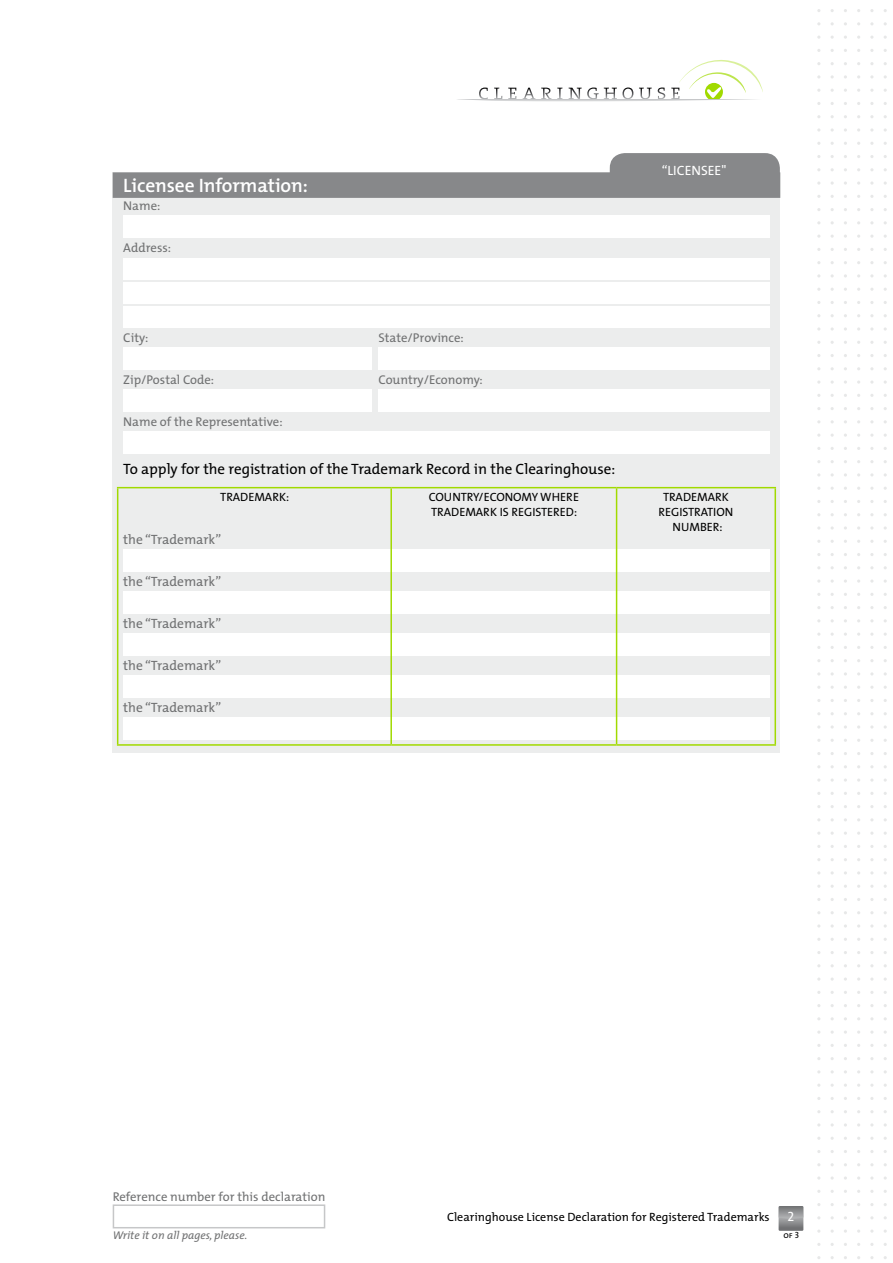
<style>
.page{position:relative;width:893px;height:1263px;background:#fff}
.page>*{position:absolute;margin:0;border:0;box-sizing:border-box;transform-origin:0 0}
.t1{font:600 19.5px "The Mix";letter-spacing:-.005em;color:#fff}
.t2{font:15px "The Mix";color:#000}
.t3{font:13.5px "The Mix";color:#707172}
.t4{font:13.5px "The Mix";color:#fff}
.t5{font:13.5px "The Sans Caps";color:#fff}
.t6{font:12.75px "The Mix";color:#707172}
.t7{font:12px/15px "The Mix";color:#000}
.t8{font:italic 11.25px "The Mix";color:#707172}
.t9{font:9px "The Sans Caps";color:#000}
</style>
<div class="page">
<div style="left:112px;top:172px;width:668px;height:581px;background:#eceded"></div>
<div style="left:113px;top:172px;width:667px;height:26px;background:#87888a"></div>
<div style="left:123px;top:215px;width:647px;height:22px;background:#fff"></div>
<div style="left:123px;top:258px;width:647px;height:21px;background:#fff"></div>
<div style="left:123px;top:282px;width:647px;height:21px;background:#fff"></div>
<div style="left:123px;top:306px;width:647px;height:21px;background:#fff"></div>
<div style="left:123px;top:347px;width:248px;height:22px;background:#fff"></div>
<div style="left:378px;top:347px;width:392px;height:22px;background:#fff"></div>
<div style="left:123px;top:389px;width:248px;height:22px;background:#fff"></div>
<div style="left:378px;top:389px;width:392px;height:22px;background:#fff"></div>
<div style="left:123px;top:431px;width:647px;height:22px;background:#fff"></div>
<div style="left:123px;top:549px;width:647px;height:23px;background:#fff"></div>
<div style="left:123px;top:591px;width:647px;height:23px;background:#fff"></div>
<div style="left:123px;top:633px;width:647px;height:23px;background:#fff"></div>
<div style="left:123px;top:675px;width:647px;height:23px;background:#fff"></div>
<div style="left:123px;top:717px;width:647px;height:23px;background:#fff"></div>
<svg style="left:610px;top:153px;width:170px;height:19px;background:#8a8b8d"></svg>
<hr style="left:117px;top:487px;width:274px;height:1px;background:#a1da00">
<hr style="left:117px;top:488px;width:1px;height:256px;background:#a1da00">
<hr style="left:391px;top:487px;width:226px;height:1px;background:#a1da00">
<hr style="left:390px;top:488px;width:2px;height:256px;background:#a1da00">
<hr style="left:617px;top:487px;width:159px;height:1px;background:#a1da00">
<hr style="left:616px;top:488px;width:1px;height:256px;background:#a1da00">
<hr style="left:774px;top:488px;width:2px;height:256px;background:#a1da00">
<hr style="left:117px;top:744px;width:274px;height:2px;background:#a1da00">
<hr style="left:391px;top:744px;width:226px;height:2px;background:#a1da00">
<hr style="left:617px;top:744px;width:159px;height:2px;background:#a1da00">
<svg style="left:457px;top:60px;width:306px;height:42px"></svg>
<svg style="left:779px;top:1206px;width:24px;height:25px"></svg>
<div style="left:113px;top:1204px;width:212px;height:24px;background:#fff;border:2px solid #c6c7c8"></div>
<h1 class="t1" style="left:123px;top:169px;width:186px">Licensee Information:</h1>
<p class="t6" style="left:123px;top:195px;width:39px">Name:</p>
<p class="t6" style="left:123px;top:237px;width:49px">Address:</p>
<p class="t6" style="left:123px;top:327px;width:26px">City:</p>
<p class="t6" style="left:378px;top:327px;width:87px">State/Province:</p>
<p class="t6" style="left:123px;top:369px;width:92px">Zip/Postal Code:</p>
<p class="t6" style="left:378px;top:369px;width:106px">Country/Economy:</p>
<p class="t6" style="left:123px;top:411px;width:161px">Name of the Representative:</p>
<p class="t2" style="left:123px;top:456px;width:494px">To apply for the registration of the Trademark Record in the Clearinghouse:</p>
<p class="t7" style="left:220px;top:489px;width:14px">Trade</p>
<p class="t7" style="left:254px;top:489px;width:36px">mar k:</p>
<p class="t7" style="left:429px;top:489px;width:139px">Country/Economy where<br>Trade</p>
<p class="t7" style="left:465px;top:504px;width:74px">mark is Registered</p>
<p class="t7" style="left:574px;top:504px;width:5px">:</p>
<p class="t3" style="left:123px;top:528px;width:99px">the “Trademark”</p>
<p class="t3" style="left:123px;top:570px;width:99px">the “Trademark”</p>
<p class="t3" style="left:123px;top:612px;width:99px">the “Trademark”</p>
<p class="t3" style="left:123px;top:654px;width:99px">the “Trademark”</p>
<p class="t3" style="left:123px;top:696px;width:99px">the “Trademark”</p>
<p class="t4" style="left:662px;top:159px;width:20px">“Licens</p>
<p class="t4" style="left:708px;top:159px;width:20px">EE"</p>
<p class="t7" style="left:663px;top:489px;width:14px">Trade</p>
<p class="t7" style="left:697px;top:489px;width:33px">mar k</p>
<p class="t7" style="left:658px;top:504px;width:27px">Registrati</p>
<p class="t7" style="left:672px;top:504px;width:60px;text-indent:44px">on<br>Number:</p>
<p class="t6" style="left:113px;top:1186px;width:214px">Reference number for this declaration</p>
<p class="t8" style="left:113px;top:1226px;width:136px">Write it on all pages, please.</p>
<p class="t7" style="left:447px;top:1209px;width:324px">Clearinghouse License Declaration for Registered Trademarks</p>
<p class="t5" style="left:787px;top:1205px;width:8px">2</p>
<p class="t9" style="left:783px;top:1228px;width:17px">of 3</p>
</div>
